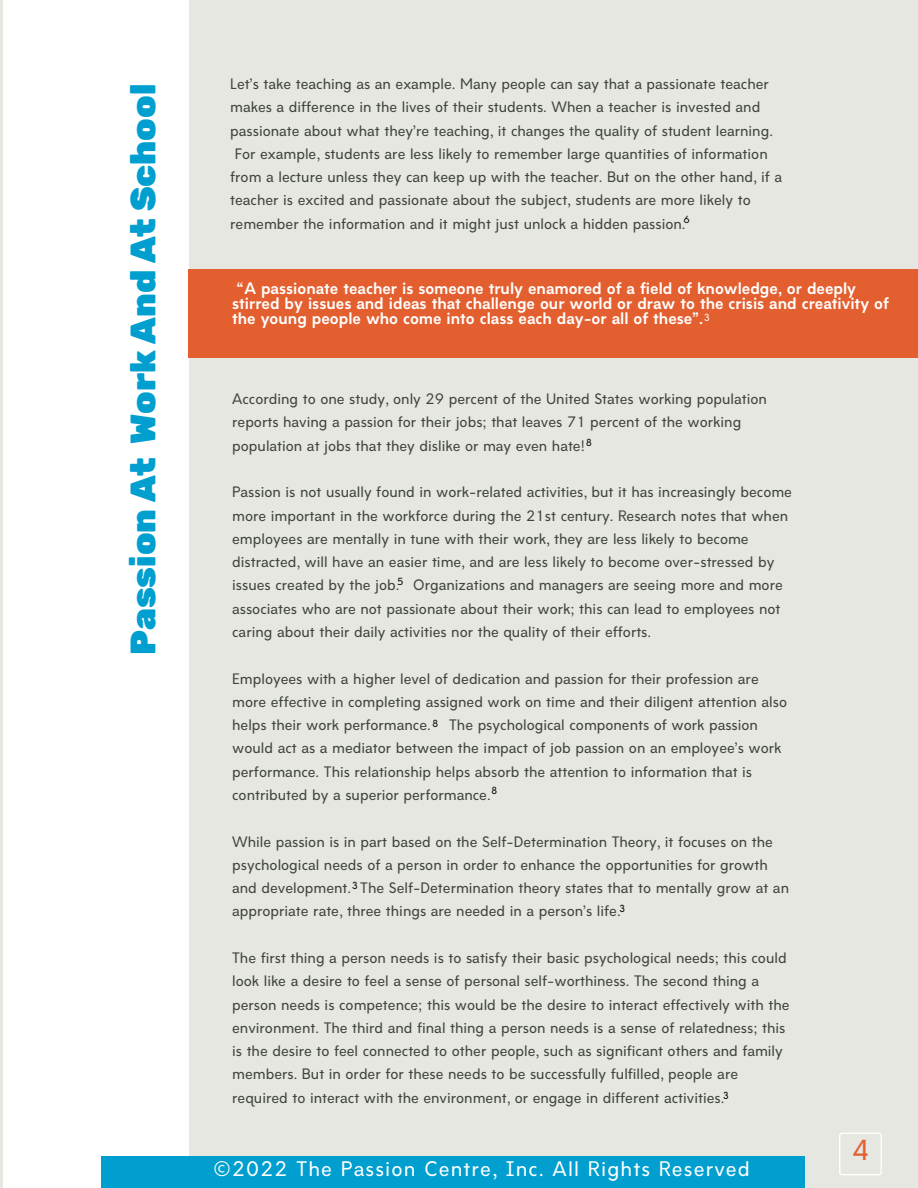
<style>
.page{position:relative;width:918px;height:1188px;background:#e6e7e1}
.page>*{position:absolute;margin:0;border:0;box-sizing:border-box;transform-origin:0 0}
.t1{font:900 35.25px "Rubik";color:#009fcf}
.t2{font:500 27px "Amicale";color:#e35f2f}
.t3{font:500 19.65px "Amicale";letter-spacing:.06em;color:#fff}
.t4{font:700 15.45px/14.9px "Amicale";color:#fff}
.t5{font:500 14.1px/23.2px "Amicale";color:#3f4440}
.t6{font:500 9.6px "Amicale";color:#000}
.t7{font:500 9.6px "Amicale";color:#fff}
</style>
<div class="page">
<div style="left:3px;top:0;width:186px;height:1188px;background:#fff"></div>
<div style="left:188px;top:269px;width:730px;height:89px;background:#e35f2f"></div>
<div style="left:102px;top:1157px;width:703px;height:31px;background:#009fcf"></div>
<svg style="left:839px;top:1133px;width:43px;height:42px"></svg>
<h1 class="t1" style="left:122px;top:655px;width:573px;rotate:-90deg">Passion At Work And At School</h1>
<p class="t5" style="left:230px;top:74px;width:540px">Let’s take teaching as an example. Many people can say that a passionate teacher</p>
<p class="t5" style="left:230px;top:97px;width:532px">makes a difference in the lives of their students. When a teacher is invested and</p>
<p class="t5" style="left:230px;top:120px;width:544px">passionate about what they’re teaching, it changes the quality of student learning.</p>
<p class="t5" style="left:235px;top:144px;width:534px">For example, students are less likely to remember large quantities of information</p>
<p class="t5" style="left:230px;top:167px;width:553px">from a lecture unless they can keep up with the teacher. But on the other hand, if a</p>
<p class="t5" style="left:230px;top:190px;width:522px">teacher is excited and passionate about the subject, students are more likely to</p>
<p class="t5" style="left:230px;top:214px;width:457px">remember the information and it might just unlock a hidden passion.</p>
<p class="t6" style="left:684px;top:216px;width:8px">6</p>
<p class="t4" style="left:232px;top:283px;width:658px;text-indent:5px">“A passionate teacher is someone truly enamored of a field of knowledge, or deeply stirred by issues and ideas that challenge our world or draw to the crisis and creativity of the young people who come into class each day-or all of these”.</p>
<p class="t7" style="left:704px;top:314px;width:8px">3</p>
<p class="t5" style="left:232px;top:389px;width:536px">According to one study, only 29 percent of the United States working population reports having a passion for their jobs; that leaves 71 percent of the working population at jobs that they dislike or may even hate!</p>
<p class="t5" style="left:232px;top:482px;width:561px">Passion is not usually found in work-related activities, but it has increasingly become more important in the workforce during the 21st century. Research notes that when employees are mentally in tune with their work, they are less likely to become distracted, will have an easier time, and are less likely to become over-stressed by issues created by the job. Organizations and managers are seeing more and more associates who are not passionate about their work; this can lead to employees not caring about their daily activities nor the quality of their efforts.</p>
<p class="t5" style="left:232px;top:668px;width:556px">Employees with a higher level of dedication and passion for their profession are more effective in completing assigned work on time and their diligent attention also helps their work performance.</p>
<p class="t6" style="left:586px;top:438px;width:8px">8</p>
<p class="t6" style="left:397px;top:578px;width:8px">5</p>
<p class="t5" style="left:232px;top:715px;width:551px;text-indent:217px">The psychological components of work passion would act as a mediator between the impact of job passion on an employee’s work performance. This relationship helps absorb the attention to information that is contributed by a superior performance.</p>
<p class="t5" style="left:232px;top:831px;width:558px">While passion is in part based on the Self-Determination Theory, it focuses on the psychological needs of a person in order to enhance the opportunities for growth and development. The Self-Determination theory states that to mentally grow at an appropriate rate, three things are needed in a person’s life.</p>
<p class="t5" style="left:232px;top:948px;width:559px">The first thing a person needs is to satisfy their basic psychological needs; this could look like a desire to feel a sense of personal self-worthiness. The second thing a person needs is competence; this would be the desire to interact effectively with the environment. The third and final thing a person needs is a sense of relatedness; this is the desire to feel connected to other people, such as significant others and family members. But in order for these needs to be successfully fulfilled, people are required to interact with the environment, or engage in different activities.</p>
<p class="t6" style="left:432px;top:720px;width:8px">8</p>
<p class="t6" style="left:491px;top:786px;width:8px">8</p>
<p class="t6" style="left:352px;top:882px;width:8px">3</p>
<p class="t6" style="left:619px;top:905px;width:8px">3</p>
<p class="t6" style="left:723px;top:1091px;width:8px">3</p>
<h3 class="t3" style="left:214px;top:1162px;width:538px">©2022 The Passion Centre, Inc. All Rights Reserved</h3>
<h2 class="t2" style="left:852px;top:1139px;width:19px">4</h2>
</div>
